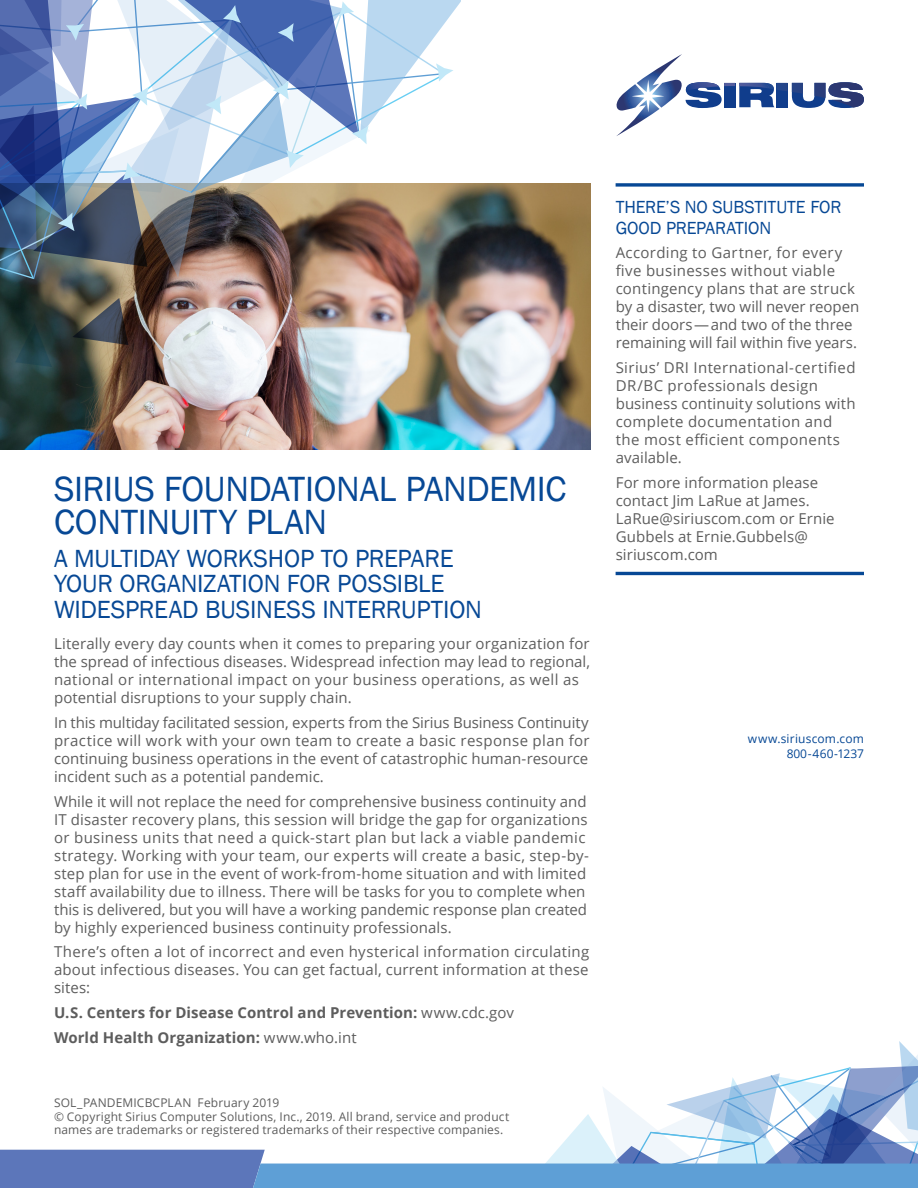
<style>
.page{position:relative;width:918px;height:1188px;background:#fff}
.page>*{position:absolute;margin:0;border:0;box-sizing:border-box;transform-origin:0 0}
.Collateral_headline{font:36px/33px "Franklin Gothic";letter-spacing:-.01em;color:#074895}
.Collateral_subhead{font:25.5px/25.5px "Franklin Gothic";letter-spacing:-.01em;color:#074895}
.Body_subhead{font:18px/21px "Franklin Gothic";letter-spacing:-.005em;color:#074895}
.Body_copy{font:15px/18px "Open Sans";letter-spacing:.01em;color:#5d5d5d}
.Body_copy-2{font:700 15px "Open Sans";letter-spacing:.005em;color:#5d5d5d}
.Legal_line{font:12px/13.5px "Open Sans";letter-spacing:.01em;color:#5d5d5d}
.URL_and_phone{font:12px "Open Sans";letter-spacing:.01em;color:#074895}
.s1{font-weight:400}
</style>
<div class="page">
<svg style="left:0;top:1041px;width:918px;height:147px"></svg>
<img style="left:0;top:183px;width:591px;height:266px">
<hr style="left:616px;top:572px;width:248px;height:3px;background:#074895">
<svg style="left:616px;top:183px;width:248px;height:4px"></svg>
<svg style="left:72px;top:298px;width:56px;height:47px;background:#53514b"></svg>
<svg style="left:15px;top:323px;width:37px;height:44px;background:#223f42"></svg>
<img style="left:0;top:0;width:461px;height:279px">
<svg style="left:616px;top:54px;width:248px;height:82px"></svg>
<p class="Collateral_headline" style="left:54px;top:474px;width:514px">SIRIUS FOUNDATIONAL PANDEMIC<br>CONTINUITY PLAN</p>
<p class="Collateral_subhead" style="left:54px;top:546px;width:430px">A MULTIDAY WORKSHOP TO PREPARE<br>YOUR ORGANIZATION FOR POSSIBLE<br>WIDESPREAD BUSINESS INTERRUPTION</p>
<p class="Body_copy" style="left:54px;top:634px;width:538px">Literally every day counts when it comes to preparing your organization for the spread of infectious diseases. Widespread infection may lead to regional, national or international impact on your business operations, as well as potential disruptions to your supply chain.</p>
<p class="Body_copy" style="left:54px;top:713px;width:537px;text-align:justify">In this multiday facilitated session, experts from the Sirius Business Continuity practice will work with your own team to create a basic response plan for continuing business operations in the event of catastrophic human-resource incident such as a potential pandemic.</p>
<p class="Body_copy" style="left:54px;top:792px;width:537px">While it will not replace the need for comprehensive business continuity and IT disaster recovery plans, this session will bridge the gap for organizations or business units that need a quick-start plan but lack a viable pandemic strategy. Working with your team, our experts will create a basic, step-by&shy;step plan for use in the event of work-from-home situation and with limited staff availability due to illness. There will be tasks for you to complete when this is delivered, but you will have a working pandemic response plan created by highly experienced business continuity professionals.</p>
<p class="Body_copy" style="left:54px;top:943px;width:537px;text-align:justify">There’s often a lot of incorrect and even hysterical information circulating about infectious diseases. You can get factual, current information at these sites:</p>
<p class="Body_copy-2" style="left:54px;top:1002px;width:462px">U.S. Centers for Disease Control and Prevention: <span class="s1">www.cdc.gov</span></p>
<p class="Body_copy-2" style="left:54px;top:1027px;width:304px">World Health Organization: <span class="s1">www.who.int</span></p>
<p class="Legal_line" style="left:54px;top:1096px;width:457px">SOL_PANDEMICBCPLAN February 2019<br>© Copyright Sirius Computer Solutions, Inc., 2019. All brand, service and product names are trademarks or registered trademarks of their respective companies.</p>
<p class="Body_subhead" style="left:616px;top:197px;width:227px">THERE’S NO SUBSTITUTE FOR<br>GOOD PREPARATION</p>
<p class="Body_copy" style="left:616px;top:244px;width:245px">According to Gartner, for every five businesses without viable contingency plans that are struck by a disaster, two will never reopen their doors—and two of the three remaining will fail within five years.</p>
<p class="Body_copy" style="left:616px;top:358px;width:241px">Sirius’ DRI International-certified<br>DR/BC professionals design business continuity solutions with complete documentation and the most efficient components available.</p>
<p class="Body_copy" style="left:616px;top:473px;width:220px">For more information please contact Jim LaRue at James.<br>LaRue@siriuscom.com or Ernie<br>Gubbels at Ernie.Gubbels@ siriuscom.com</p>
<p class="URL_and_phone" style="left:748px;top:730px;width:118px">www.siriuscom.com</p>
<p class="URL_and_phone" style="left:787px;top:745px;width:79px">800-460-1237</p>
</div>
